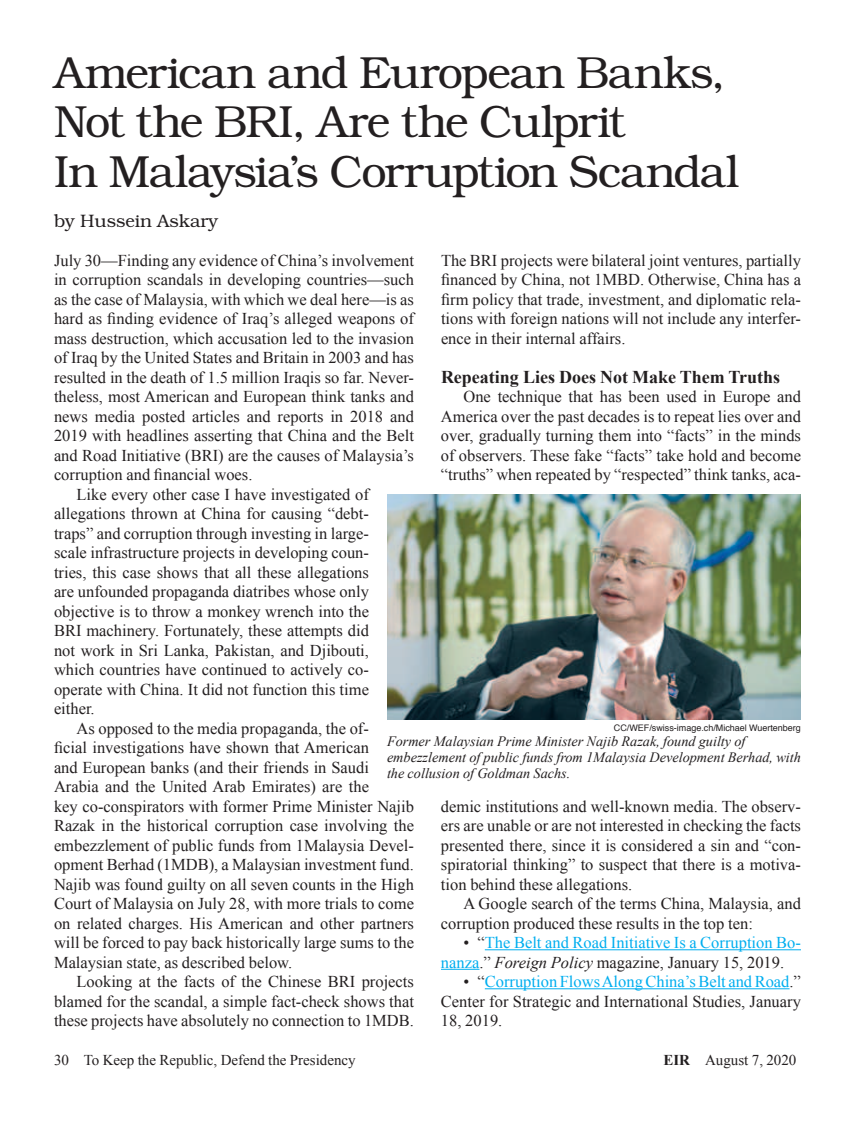
<style>
.page{position:relative;width:864px;height:1134px;background:#fff}
.page>*{position:absolute;margin:0;border:0;box-sizing:border-box;transform-origin:0 0}
.t1{font:300 45px/49.5px "Bookman";letter-spacing:-.03em;color:#231f20}
.t2{font:700 18px "Times New Roman";color:#231f20}
.t3{font:300 18px "Bookman";color:#231f20}
.t4{font:16.5px/19.5px "Times New Roman";color:#231f20;text-align:justify}
.t5{font:16.5px/19.5px "Times New Roman";color:#00aeef}
.t6{font:15px "Times New Roman";color:#231f20}
.t7{font:italic 14.25px/15.8px "Times New Roman";color:#231f20}
.t8{font:9px "Helvetica";color:#231f20}
.s1{color:#231f20}
.s2{font-style:italic;color:#231f20}
.s3{color:#00aeef}
.s4{font-weight:700}
</style>
<div class="page">
<hr style="left:485px;top:949px;width:316px;height:1px;background:#00aeef">
<hr style="left:441px;top:969px;width:38px;height:1px;background:#00aeef">
<hr style="left:485px;top:988px;width:305px;height:1px;background:#00aeef">
<img style="left:387px;top:495px;width:414px;height:225px">
<h1 class="t1" style="left:54px;top:48px;width:687px">American and European Banks,<br>Not the BRI, Are the Culprit<br>In Malaysia’s Corruption Scandal</h1>
<p class="t3" style="left:54px;top:211px;width:166px">by Hussein Askary</p>
<p class="t4" style="left:441px;top:250px;width:362px">The BRI projects were bilateral joint ventures, partially financed by China, not 1MBD. Otherwise, China has a firm policy that trade, investment, and diplomatic rela&shy;tions with foreign nations will not include any interfer&shy;ence in their internal affairs.</p>
<p class="t2" style="left:441px;top:364px;width:341px">Repeating Lies Does Not Make Them Truths</p>
<p class="t4" style="left:441px;top:386px;width:362px;text-indent:23px">One technique that has been used in Europe and America over the past decades is to repeat lies over and over, gradually turning them into “facts” in the minds of observers. These fake “facts” take hold and become “truths” when repeated by “respected” think tanks, aca-</p>
<p class="t4" style="left:54px;top:250px;width:361px">July 30—Finding any evidence of China’s involvement</p>
<p class="t4" style="left:54px;top:269px;width:361px">in corruption scandals in developing countries—such</p>
<p class="t4" style="left:54px;top:289px;width:362px">as the case of Malaysia, with which we deal here—is as</p>
<p class="t4" style="left:54px;top:308px;width:362px">hard as finding evidence of Iraq’s alleged weapons of</p>
<p class="t4" style="left:54px;top:328px;width:361px">mass destruction, which accusation led to the invasion</p>
<p class="t4" style="left:54px;top:347px;width:361px">of Iraq by the United States and Britain in 2003 and has</p>
<p class="t4" style="left:54px;top:367px;width:361px">resulted in the death of 1.5 million Iraqis so far. Never-</p>
<p class="t4" style="left:54px;top:386px;width:362px">theless, most American and European think tanks and</p>
<p class="t4" style="left:54px;top:406px;width:361px">news media posted articles and reports in 2018 and</p>
<p class="t4" style="left:54px;top:426px;width:362px">2019 with headlines asserting that China and the Belt</p>
<p class="t4" style="left:54px;top:445px;width:361px">and Road Initiative (BRI) are the causes of Malaysia’s</p>
<p class="t4" style="left:54px;top:465px;width:200px">corruption and financial woes.</p>
<p class="t4" style="left:77px;top:484px;width:294px">Like every other case I have investigated of</p>
<p class="t4" style="left:54px;top:504px;width:316px">allegations thrown at China for causing “debt-</p>
<p class="t4" style="left:54px;top:523px;width:317px">traps” and corruption through investing in large-</p>
<p class="t4" style="left:54px;top:543px;width:317px">scale infrastructure projects in developing coun-</p>
<p class="t4" style="left:54px;top:562px;width:317px">tries, this case shows that all these allegations</p>
<p class="t4" style="left:54px;top:582px;width:317px">are unfounded propaganda diatribes whose only</p>
<p class="t4" style="left:54px;top:601px;width:317px">objective is to throw a monkey wrench into the</p>
<p class="t4" style="left:54px;top:621px;width:316px">BRI machinery. Fortunately, these attempts did</p>
<p class="t4" style="left:54px;top:640px;width:316px">not work in Sri Lanka, Pakistan, and Djibouti,</p>
<p class="t4" style="left:54px;top:660px;width:317px">which countries have continued to actively co-</p>
<p class="t4" style="left:54px;top:679px;width:317px">operate with China. It did not function this time</p>
<p class="t4" style="left:54px;top:699px;width:42px">either.</p>
<p class="t4" style="left:77px;top:718px;width:294px">As opposed to the media propaganda, the of-</p>
<p class="t4" style="left:54px;top:738px;width:317px">ficial investigations have shown that American</p>
<p class="t4" style="left:54px;top:757px;width:316px">and European banks (and their friends in Saudi</p>
<p class="t4" style="left:54px;top:777px;width:317px">Arabia and the United Arab Emirates) are the</p>
<p class="t4" style="left:54px;top:796px;width:361px">key co-conspirators with former Prime Minister Najib</p>
<p class="t4" style="left:54px;top:816px;width:361px">Razak in the historical corruption case involving the</p>
<p class="t4" style="left:54px;top:835px;width:361px">embezzlement of public funds from 1Malaysia Devel-</p>
<p class="t4" style="left:54px;top:855px;width:361px">opment Berhad (1MDB), a Malaysian investment fund.</p>
<p class="t4" style="left:54px;top:874px;width:362px">Najib was found guilty on all seven counts in the High</p>
<p class="t4" style="left:54px;top:894px;width:362px">Court of Malaysia on July 28, with more trials to come</p>
<p class="t4" style="left:54px;top:913px;width:361px">on related charges. His American and other partners</p>
<p class="t4" style="left:54px;top:933px;width:362px">will be forced to pay back historically large sums to the</p>
<p class="t4" style="left:54px;top:952px;width:240px">Malaysian state, as described below.</p>
<p class="t4" style="left:77px;top:972px;width:339px">Looking at the facts of the Chinese BRI projects</p>
<p class="t4" style="left:54px;top:991px;width:361px">blamed for the scandal, a simple fact-check shows that</p>
<p class="t4" style="left:54px;top:1011px;width:361px">these projects have absolutely no connection to 1MDB.</p>
<p class="t8" style="left:614px;top:720px;width:189px">CC/WEF/swiss-image.ch/Michael Wuertenberg</p>
<p class="t7" style="left:387px;top:733px;width:415px">Former Malaysian Prime Minister Najib Razak, found guilty of embezzlement of public funds from 1Malaysia Development Berhad, with the collusion of Goldman Sachs.</p>
<p class="t4" style="left:441px;top:796px;width:362px">demic institutions and well-known media. The observ&shy;ers are unable or are not interested in checking the facts presented there, since it is considered a sin and “con&shy;spiratorial thinking” to suspect that there is a motiva&shy;tion behind these allegations.</p>
<p class="t4" style="left:441px;top:894px;width:362px;text-indent:23px">A Google search of the terms China, Malaysia, and corruption produced these results in the top ten:</p>
<p class="t5" style="left:441px;top:933px;width:362px;text-indent:23px"><span class="s1">• “</span>The Belt and Road Initiative Is a Corruption Bo&shy;nanza<span class="s1">.”</span> <span class="s2">Foreign Policy</span> <span class="s1">magazine, January 15, 2019.</span></p>
<p class="t4" style="left:441px;top:972px;width:361px;text-indent:23px">• “<span class="s3">Corruption Flows Along China’s Belt and Road</span>.” Center for Strategic and International Studies, January 18, 2019.</p>
<p class="t6" style="left:54px;top:1050px;width:303px">30 To Keep the Republic, Defend the Presidency</p>
<p class="t6" style="left:663px;top:1050px;width:135px"><span class="s4">EIR</span> August 7, 2020</p>
</div>
